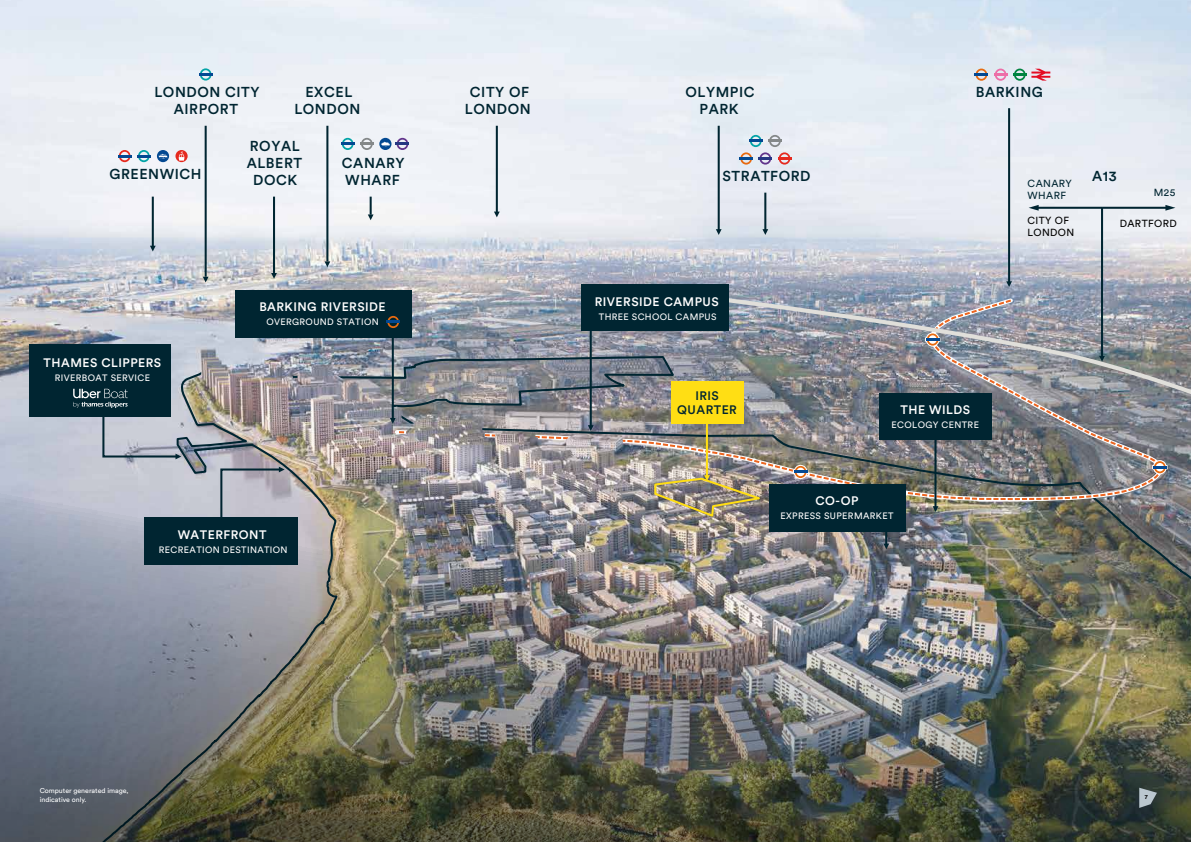
<style>
.page{position:relative;width:1191px;height:842px;background:#fff}
.page>*{position:absolute;margin:0;border:0;box-sizing:border-box;transform-origin:0 0}
.t1{font:500 14.3px/17.1px "Circular Std";letter-spacing:.04em;color:#002531;text-align:center}
.t2{font:500 12.2px "Circular Std";letter-spacing:.04em;color:#fff}
.t3{font:500 12.2px/14.7px "Circular Std";letter-spacing:.04em;color:#002531;text-align:center}
.t4{font:10.2px "Circular Std";letter-spacing:.04em;color:#000}
.t5{font:10.2px/12.2px "Circular Std";letter-spacing:.04em;color:#002531}
.t6{font:9.2px "Circular Std";letter-spacing:.04em;color:#fff}
.t7{font:7px/8.4px "Circular Std";color:#fff}
.t8{font:700 6px "Circular Std";color:#000}
</style>
<div class="page">
<img style="left:0;top:0;width:1191px;height:842px">
<svg style="left:390px;top:418px;width:6px;height:6px"></svg>
<svg style="left:932px;top:506px;width:6px;height:6px"></svg>
<svg style="left:203px;top:277px;width:5px;height:5px"></svg>
<svg style="left:324px;top:261px;width:6px;height:6px"></svg>
<svg style="left:271px;top:273px;width:6px;height:6px"></svg>
<svg style="left:150px;top:246px;width:6px;height:5px"></svg>
<svg style="left:494px;top:212px;width:6px;height:5px"></svg>
<svg style="left:716px;top:229px;width:5px;height:6px"></svg>
<svg style="left:762px;top:229px;width:6px;height:6px"></svg>
<svg style="left:1152px;top:459px;width:15px;height:16px"></svg>
<svg style="left:924px;top:331px;width:16px;height:17px"></svg>
<svg style="left:792px;top:464px;width:16px;height:16px"></svg>
<hr style="left:205px;top:126px;width:2px;height:151px;background:#002531">
<hr style="left:326px;top:126px;width:2px;height:135px;background:#002531">
<hr style="left:273px;top:197px;width:2px;height:76px;background:#002531">
<hr style="left:152px;top:197px;width:2px;height:52px;background:#002531">
<hr style="left:392px;top:322px;width:2px;height:96px;background:#002531">
<svg style="left:219px;top:467px;width:66px;height:51px;background:#adaeb9"></svg>
<hr style="left:717px;top:126px;width:2px;height:105px;background:#002531">
<hr style="left:764px;top:193px;width:2px;height:38px;background:#002531">
<svg style="left:368px;top:197px;width:5px;height:23px"></svg>
<hr style="left:496px;top:126px;width:2px;height:87px;background:#002531">
<svg style="left:588px;top:331px;width:120px;height:100px;background:#858790"></svg>
<div style="left:235px;top:290px;width:177px;height:48px;background:#002531"></div>
<svg style="left:386px;top:316px;width:14px;height:12px"></svg>
<div style="left:581px;top:285px;width:148px;height:46px;background:#002531"></div>
<div style="left:879px;top:393px;width:113px;height:47px;background:#002531"></div>
<div style="left:145px;top:518px;width:153px;height:47px;background:#002531"></div>
<div style="left:30px;top:345px;width:141px;height:72px;background:#002531"></div>
<svg style="left:1006px;top:281px;width:6px;height:6px"></svg>
<hr style="left:1008px;top:108px;width:2px;height:176px;background:#002531">
<svg style="left:974px;top:69px;width:14px;height:12px"></svg>
<svg style="left:994px;top:69px;width:13px;height:12px"></svg>
<svg style="left:1099px;top:356px;width:6px;height:6px"></svg>
<hr style="left:1101px;top:208px;width:2px;height:149px;background:#002531">
<svg style="left:1165px;top:205px;width:10px;height:6px"></svg>
<svg style="left:1028px;top:205px;width:10px;height:6px"></svg>
<hr style="left:1102px;top:207px;width:66px;height:2px;background:#002531">
<hr style="left:1035px;top:207px;width:67px;height:2px;background:#002531">
<svg style="left:199px;top:68px;width:13px;height:13px"></svg>
<svg style="left:118px;top:150px;width:13px;height:12px"></svg>
<svg style="left:157px;top:150px;width:12px;height:12px"></svg>
<svg style="left:158px;top:154px;width:10px;height:4px"></svg>
<svg style="left:137px;top:150px;width:13px;height:12px"></svg>
<svg style="left:175px;top:150px;width:13px;height:12px"></svg>
<svg style="left:179px;top:151px;width:5px;height:10px"></svg>
<svg style="left:341px;top:138px;width:13px;height:12px"></svg>
<svg style="left:360px;top:138px;width:13px;height:12px"></svg>
<div style="left:379px;top:138px;width:12px;height:12px;background:#034992;border-radius:50%"></div>
<svg style="left:381px;top:142px;width:9px;height:4px"></svg>
<hr style="left:739px;top:157px;width:14px;height:3px;background:#034992">
<svg style="left:740px;top:135px;width:51px;height:30px;background:#c5c2cd"></svg>
<hr style="left:934px;top:434px;width:2px;height:74px;background:#002531">
<svg style="left:396px;top:138px;width:13px;height:12px"></svg>
<div style="left:769px;top:484px;width:136px;height:48px;background:#002531"></div>
<svg style="left:883px;top:544px;width:6px;height:5px"></svg>
<hr style="left:885px;top:523px;width:2px;height:22px;background:#002531">
<div style="left:670px;top:381px;width:73px;height:43px;background:#ffde14"></div>
<hr style="left:706px;top:422px;width:2px;height:55px;background:#ffde14">
<img style="left:652px;top:475px;width:115px;height:43px">
<svg style="left:1013px;top:69px;width:37px;height:12px"></svg>
<svg style="left:73px;top:389px;width:108px;height:70px"></svg>
<svg style="left:1139px;top:788px;width:18px;height:20px"></svg>
<p class="t1" style="left:154px;top:83px;width:107px">LONDON CITY<br>AIRPORT</p>
<p class="t1" style="left:294px;top:83px;width:67px">EXCEL<br>LONDON</p>
<p class="t1" style="left:247px;top:137px;width:57px">ROYAL<br>ALBERT<br>DOCK</p>
<p class="t1" style="left:342px;top:154px;width:64px;text-align:left">CANARY<br>WHARF</p>
<p class="t1" style="left:109px;top:166px;width:94px">GREENWICH</p>
<p class="t2" style="left:44px;top:355px;width:119px">THAMES CLIPPERS</p>
<p class="t6" style="left:55px;top:372px;width:97px">RIVERBOAT SERVICE</p>
<p class="t2" style="left:259px;top:299px;width:128px">BARKING RIVERSIDE</p>
<p class="t6" style="left:266px;top:316px;width:114px">OVERGROUND STATION</p>
<p class="t2" style="left:178px;top:527px;width:90px">WATERFRONT</p>
<p class="t6" style="left:159px;top:544px;width:130px">RECREATION DESTINATION</p>
<p class="t1" style="left:465px;top:83px;width:67px">CITY OF<br>LONDON</p>
<p class="t1" style="left:685px;top:83px;width:71px">OLYMPIC<br>PARK</p>
<p class="t1" style="left:722px;top:167px;width:90px">STRATFORD</p>
<p class="t2" style="left:595px;top:294px;width:125px">RIVERSIDE CAMPUS</p>
<p class="t6" style="left:599px;top:311px;width:119px">THREE SCHOOL CAMPUS</p>
<p class="t3" style="left:677px;top:388px;width:61px">IRIS<br>QUARTER</p>
<p class="t1" style="left:976px;top:83px;width:68px">BARKING</p>
<p class="t1" style="left:1092px;top:167px;width:26px">A13</p>
<p class="t5" style="left:1027px;top:177px;width:46px">CANARY<br>WHARF</p>
<p class="t5" style="left:1153px;top:187px;width:23px">M25</p>
<p class="t4" style="left:1027px;top:214px;width:43px">CITY OF</p>
<p class="t4" style="left:1119px;top:217px;width:59px">DARTFORD</p>
<p class="t4" style="left:1027px;top:227px;width:48px">LONDON</p>
<p class="t2" style="left:900px;top:402px;width:71px">THE WILDS</p>
<p class="t6" style="left:891px;top:419px;width:89px">ECOLOGY CENTRE</p>
<p class="t2" style="left:815px;top:493px;width:44px">CO-OP</p>
<p class="t6" style="left:780px;top:510px;width:115px">EXPRESS SUPERMARKET</p>
<p class="t7" style="left:40px;top:787px;width:90px">Computer generated image, indicative only.</p>
<p class="t8" style="left:1144px;top:793px;width:5px">7</p>
</div>
